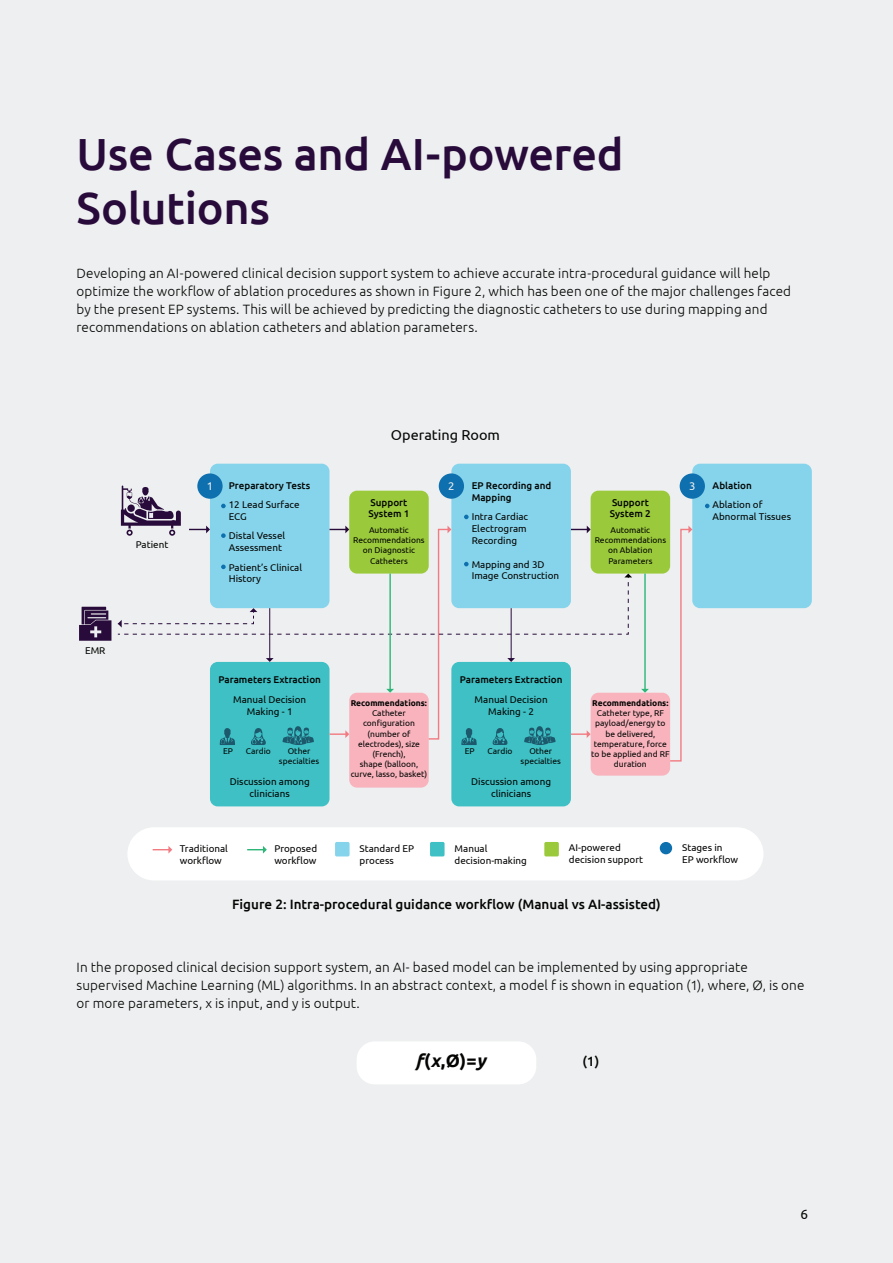
<style>
.page{position:relative;width:893px;height:1263px;background:#edeff0}
.page>*{position:absolute;margin:0;border:0;box-sizing:border-box;transform-origin:0 0}
.t1{font:500 45px/54px "Ubuntu";letter-spacing:-.01em;color:#290b3b}
.t2{font:700 18px "Ubuntu";color:#040503}
.t3{font:14.4px "Ubuntu";color:#040503}
.t4{font:300 13.5px/18px "Ubuntu";letter-spacing:.01em;color:#040503}
.t5{font:500 13.5px "Ubuntu";color:#040503}
.t6{font:13.5px "Ubuntu";color:#040503}
.t7{font:11.25px "Ubuntu";color:#edefef}
.t8{font:9.9px/11.9px "Ubuntu";color:#040503}
.t9{font:500 9.9px/11.9px "Ubuntu";color:#040503}
.t10{font:8.4px/10.2px "Ubuntu";color:#040503;text-align:center}
.t11{font:700 8.4px "Ubuntu";color:#040503}
.s1{font-style:italic}
</style>
<div class="page">
<div style="left:127px;top:827px;width:636px;height:53px;background:#fff;border-radius:27px"></div>
<div style="left:451px;top:464px;width:120px;height:144px;background:#86d4ec;border-radius:8px"></div>
<div style="left:692px;top:464px;width:120px;height:144px;background:#86d4ec;border-radius:8px"></div>
<div style="left:349px;top:693px;width:80px;height:95px;background:#f8b3bd;border-radius:8px"></div>
<div style="left:591px;top:693px;width:79px;height:83px;background:#f8b3bd;border-radius:8px"></div>
<div style="left:591px;top:491px;width:79px;height:83px;background:#9aca3b;border-radius:8px"></div>
<div style="left:210px;top:464px;width:119px;height:144px;background:#86d4ec;border-radius:8px"></div>
<div style="left:210px;top:662px;width:119px;height:144px;background:#3ec0c5;border-radius:8px"></div>
<div style="left:451px;top:662px;width:120px;height:144px;background:#3ec0c5;border-radius:8px"></div>
<div style="left:439px;top:473px;width:25px;height:26px;background:#0e70ae;border-radius:50%"></div>
<div style="left:680px;top:473px;width:25px;height:26px;background:#0e70ae;border-radius:50%"></div>
<div style="left:197px;top:473px;width:26px;height:26px;background:#0e70ae;border-radius:50%"></div>
<hr style="left:644px;top:574px;width:2px;height:116px;background:#2db678">
<svg style="left:705px;top:504px;width:4px;height:4px"></svg>
<svg style="left:669px;top:526px;width:23px;height:236px"></svg>
<svg style="left:641px;top:689px;width:8px;height:4px"></svg>
<svg style="left:79px;top:607px;width:32px;height:34px"></svg>
<svg style="left:153px;top:846px;width:19px;height:7px"></svg>
<svg style="left:247px;top:846px;width:20px;height:7px"></svg>
<div style="left:335px;top:842px;width:15px;height:14px;background:#86d4ec;border-radius:2px"></div>
<div style="left:430px;top:842px;width:15px;height:14px;background:#3ec0c5;border-radius:2px"></div>
<div style="left:544px;top:842px;width:15px;height:14px;background:#9aca3b;border-radius:2px"></div>
<div style="left:660px;top:842px;width:12px;height:12px;background:#0e70ae;border-radius:50%"></div>
<svg style="left:118px;top:485px;width:514px;height:260px"></svg>
<div style="left:357px;top:1041px;width:179px;height:43px;background:#fff;border-radius:18px"></div>
<h1 class="t1" style="left:77px;top:125px;width:548px">Use Cases and AI-powered<br>Solutions</h1>
<p class="t4" style="left:77px;top:264px;width:716px">Developing an AI-powered clinical decision support system to achieve accurate intra-procedural guidance will help optimize the workflow of ablation procedures as shown in Figure 2, which has been one of the major challenges faced by the present EP systems. This will be achieved by predicting the diagnostic catheters to use during mapping and recommendations on ablation catheters and ablation parameters.</p>
<p class="t8" style="left:85px;top:644px;width:22px">EMR</p>
<p class="t8" style="left:136px;top:538px;width:34px">Patient</p>
<p class="t3" style="left:391px;top:426px;width:111px">Operating Room</p>
<p class="t9" style="left:472px;top:479px;width:81px">EP Recording and<br>Mapping</p>
<p class="t8" style="left:472px;top:510px;width:58px">Intra Cardiac<br>Electrogram<br>Recording</p>
<p class="t8" style="left:472px;top:558px;width:89px">Mapping and 3D<br>Image Construction</p>
<p class="t7" style="left:207px;top:479px;width:8px">1</p>
<p class="t7" style="left:448px;top:479px;width:8px">2</p>
<p class="t7" style="left:689px;top:479px;width:8px">3</p>
<p class="t8" style="left:229px;top:498px;width:72px">12 Lead Surface<br>ECG</p>
<p class="t8" style="left:229px;top:530px;width:58px">Distal Vessel<br>Assessment</p>
<p class="t8" style="left:229px;top:561px;width:75px">Patient’s Clinical<br>History</p>
<p class="t9" style="left:229px;top:479px;width:83px">Preparatory Tests</p>
<p class="t9" style="left:368px;top:496px;width:42px">Support<br>System 1</p>
<p class="t9" style="left:610px;top:496px;width:42px">Support<br>System 2</p>
<p class="t10" style="left:595px;top:525px;width:73px">Automatic<br>Recommendations on Ablation<br>Parameters</p>
<p class="t10" style="left:353px;top:525px;width:73px">Automatic<br>Recommendations on Diagnostic<br>Catheters</p>
<p class="t9" style="left:713px;top:479px;width:41px">Ablation</p>
<p class="t8" style="left:713px;top:498px;width:80px">Ablation of<br>Abnormal Tissues</p>
<p class="t9" style="left:218px;top:673px;width:104px">Parameters Extraction</p>
<p class="t8" style="left:233px;top:693px;width:75px;text-align:center">Manual Decision<br>Making - 1</p>
<p class="t10" style="left:223px;top:746px;width:11px">EP</p>
<p class="t10" style="left:246px;top:746px;width:26px">Cardio</p>
<p class="t10" style="left:279px;top:746px;width:42px">Other specialties</p>
<p class="t8" style="left:230px;top:775px;width:81px;text-align:center">Discussion among clinicians</p>
<p class="t11" style="left:351px;top:698px;width:78px">Recommendations:</p>
<p class="t10" style="left:351px;top:708px;width:78px">Catheter configuration (number of electrodes), size (French),<br>shape (balloon, curve, lasso, basket)</p>
<p class="t9" style="left:460px;top:673px;width:104px">Parameters Extraction</p>
<p class="t8" style="left:475px;top:693px;width:75px;text-align:center">Manual Decision<br>Making - 2</p>
<p class="t10" style="left:465px;top:746px;width:11px">EP</p>
<p class="t10" style="left:488px;top:746px;width:26px">Cardio</p>
<p class="t10" style="left:521px;top:746px;width:42px">Other specialties</p>
<p class="t8" style="left:471px;top:775px;width:81px;text-align:center">Discussion among clinicians</p>
<p class="t11" style="left:592px;top:698px;width:78px">Recommendations:</p>
<p class="t10" style="left:591px;top:708px;width:80px">Catheter type, RF payload/energy to be delivered, temperature, force to be applied and RF duration</p>
<p class="t8" style="left:180px;top:843px;width:50px">Traditional workflow</p>
<p class="t8" style="left:274px;top:843px;width:44px">Proposed workflow</p>
<p class="t8" style="left:360px;top:843px;width:56px">Standard EP process</p>
<p class="t8" style="left:455px;top:843px;width:74px">Manual decision-making</p>
<p class="t8" style="left:569px;top:841px;width:76px">AI-powered decision support</p>
<p class="t8" style="left:682px;top:841px;width:58px">Stages in<br>EP workflow</p>
<p class="t5" style="left:232px;top:895px;width:430px">Figure 2: Intra-procedural guidance workflow (Manual vs AI-assisted)</p>
<p class="t4" style="left:77px;top:958px;width:729px">In the proposed clinical decision support system, an AI- based model can be implemented by using appropriate supervised Machine Learning (ML) algorithms. In an abstract context, a model f is shown in equation (1), where, Ø, is one or more parameters, x is input, and y is output.</p>
<h2 class="t2" style="left:416px;top:1049px;width:72px"><span class="s1">f</span>(<span class="s1">x</span>,Ø)=<span class="s1">y</span></h2>
<p class="t5" style="left:582px;top:1053px;width:18px">(1)</p>
<p class="t6" style="left:800px;top:1206px;width:9px">6</p>
</div>
